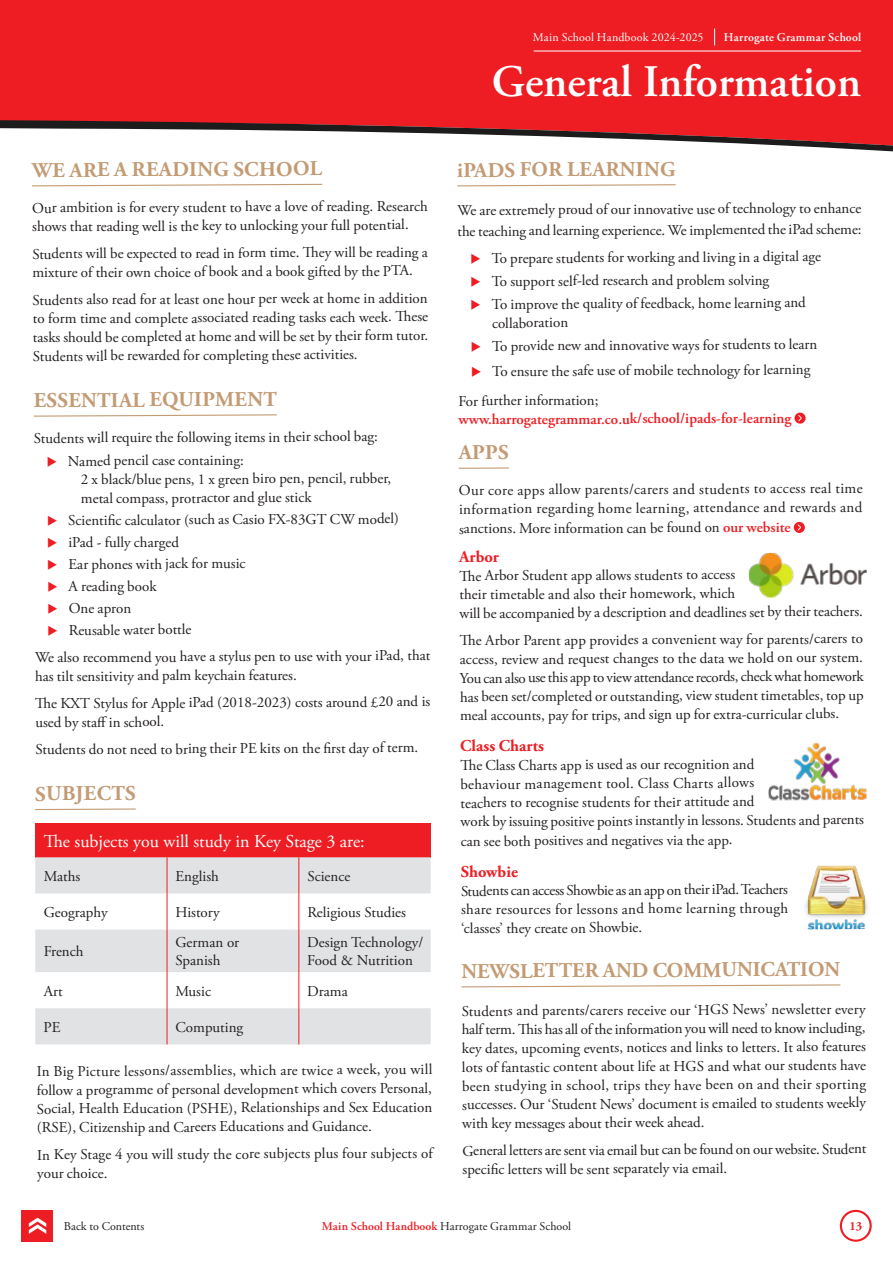
<style>
.page{position:relative;width:893px;height:1263px;background:#fff}
.page>*{position:absolute;margin:0;border:0;box-sizing:border-box;transform-origin:0 0}
.t1{font:600 45px "Adobe Garamond Pro";color:#fff}
.t2{font:700 21px "Adobe Garamond Pro";letter-spacing:.01em;color:#c39b74}
.t3{font:18px "Adobe Garamond Pro";color:#fff}
.t4{font:700 16.5px "Adobe Garamond Pro";letter-spacing:-.005em;color:#ee1d23}
.t5{font:15px/18.8px "Adobe Garamond Pro";letter-spacing:-.005em;color:#231f20}
.t6{font:15px/18.8px "Adobe Garamond Pro";letter-spacing:.015em;color:#231f20}
.t7{font:600 15px "Adobe Garamond Pro";color:#ee1d23}
.t8{font:700 12.3px "Adobe Garamond Pro";color:#ee1d23}
.t9{font:12px "Adobe Garamond Pro";letter-spacing:.005em;color:#231f20}
.t10{font:12px "Adobe Garamond Pro";letter-spacing:.015em;color:#fff}
.t11{font:600 12px "Adobe Garamond Pro";letter-spacing:.02em;color:#fff}
.s1{color:#ee1d23}
.s2{font-weight:600;color:#ee1d23}
</style>
<div class="page">
<div style="left:0;top:0;width:893px;height:109px;background:#ee1d23"></div>
<div style="left:840px;top:1210px;width:32px;height:32px;border:2px solid #ee1d23;border-radius:50%"></div>
<div style="left:21px;top:1210px;width:32px;height:32px;background:#ee1d23"></div>
<svg style="left:29px;top:1218px;width:17px;height:16px"></svg>
<svg style="left:714px;top:28px;width:1px;height:17px"></svg>
<hr style="left:534px;top:51px;width:327px;height:1px;background:#fff">
<div style="left:0;top:109px;width:893px;height:7px;background:#ee1d23"></div>
<svg style="left:0;top:116px;width:893px;height:36px"></svg>
<svg style="left:457px;top:184px;width:219px;height:3px"></svg>
<svg style="left:794px;top:413px;width:12px;height:11px"></svg>
<svg style="left:798px;top:415px;width:4px;height:6px"></svg>
<hr style="left:459px;top:467px;width:50px;height:2px;background:#c39b74">
<div style="left:794px;top:522px;width:11px;height:11px;background:#ee1d23;border-radius:50%"></div>
<svg style="left:798px;top:524px;width:3px;height:6px"></svg>
<svg style="left:461px;top:984px;width:380px;height:4px"></svg>
<svg style="left:35px;top:808px;width:101px;height:3px"></svg>
<div style="left:35px;top:823px;width:396px;height:34px;background:#ee1d23"></div>
<svg style="left:35px;top:857px;width:396px;height:187px;fill:#e1e2e4"></svg>
<hr style="left:167px;top:857px;width:1px;height:36px;background:#ee1d23">
<hr style="left:298px;top:857px;width:1px;height:36px;background:#ee1d23">
<hr style="left:167px;top:893px;width:1px;height:36px;background:#ee1d23">
<hr style="left:298px;top:893px;width:1px;height:36px;background:#ee1d23">
<hr style="left:167px;top:929px;width:1px;height:43px;background:#ee1d23">
<hr style="left:298px;top:929px;width:1px;height:43px;background:#ee1d23">
<hr style="left:167px;top:972px;width:1px;height:36px;background:#ee1d23">
<hr style="left:298px;top:972px;width:1px;height:36px;background:#ee1d23">
<hr style="left:167px;top:1008px;width:1px;height:36px;background:#ee1d23">
<hr style="left:298px;top:1008px;width:1px;height:36px;background:#ee1d23">
<img style="left:805px;top:865px;width:63px;height:64px">
<img style="left:749px;top:552px;width:118px;height:46px">
<img style="left:768px;top:743px;width:98px;height:57px">
<svg style="left:32px;top:183px;width:291px;height:4px"></svg>
<svg style="left:33px;top:414px;width:244px;height:3px"></svg>
<p class="t10" style="left:533px;top:30px;width:172px">Main School Handbook 2024-2025</p>
<p class="t11" style="left:724px;top:30px;width:139px">Harrogate Grammar School</p>
<h1 class="t1" style="left:492px;top:56px;width:371px">General Information</h1>
<h2 class="t2" style="left:32px;top:157px;width:292px">WE ARE A READING SCHOOL</h2>
<p class="t5" style="left:32px;top:198px;width:397px">Our ambition is for every student to have a love of reading. Research shows that reading well is the key to unlocking your full potential.</p>
<p class="t5" style="left:32px;top:244px;width:397px">Students will be expected to read in form time. They will be reading a mixture of their own choice of book and a book gifted by the PTA.</p>
<p class="t5" style="left:33px;top:290px;width:397px;text-align:justify">Students also read for at least one hour per week at home in addition to form time and complete associated reading tasks each week. These tasks should be completed at home and will be set by their form tutor.<br>Students will be rewarded for completing these activities.</p>
<h2 class="t2" style="left:34px;top:388px;width:245px">ESSENTIAL EQUIPMENT</h2>
<p class="t5" style="left:34px;top:428px;width:346px">Students will require the following items in their school bag:</p>
<p class="t5" style="left:81px;top:452px;width:312px;text-indent:-34px"><span class="s1">◆</span> Named pencil case containing:<br>2 x black/blue pens, 1 x green biro pen, pencil, rubber, metal compass, protractor and glue stick</p>
<p class="t5" style="left:47px;top:511px;width:354px"><span class="s1">◆</span> Scientific calculator (such as Casio FX-83GT CW model)</p>
<p class="t5" style="left:47px;top:533px;width:133px"><span class="s1">◆</span> iPad - fully charged</p>
<p class="t5" style="left:47px;top:555px;width:200px"><span class="s1">◆</span> Ear phones with jack for music</p>
<p class="t5" style="left:47px;top:577px;width:111px"><span class="s1">◆</span> A reading book</p>
<p class="t5" style="left:47px;top:599px;width:85px"><span class="s1">◆</span> One apron</p>
<p class="t5" style="left:35px;top:617px;width:397px;line-height:26.7px;text-indent:13px"><span class="s1">◆</span> Reusable water bottle<br>We also recommend you have a stylus pen to use with your iPad, that</p>
<p class="t5" style="left:35px;top:663px;width:397px;line-height:26.8px">has tilt sensitivity and palm keychain features.<br>The KXT Stylus for Apple iPad (2018-2023) costs around £20 and is</p>
<p class="t5" style="left:35px;top:709px;width:385px;line-height:26.5px">used by staff in school.<br>Students do not need to bring their PE kits on the first day of term.</p>
<h2 class="t2" style="left:35px;top:781px;width:102px">SUBJECTS</h2>
<p class="t3" style="left:44px;top:830px;width:322px">The subjects you will study in Key Stage 3 are:</p>
<p class="t5" style="left:44px;top:867px;width:38px">Maths</p>
<p class="t5" style="left:176px;top:867px;width:45px">English</p>
<p class="t5" style="left:307px;top:867px;width:44px">Science</p>
<p class="t5" style="left:44px;top:903px;width:65px">Geography</p>
<p class="t5" style="left:176px;top:903px;width:46px">History</p>
<p class="t5" style="left:307px;top:903px;width:100px">Religious Studies</p>
<p class="t5" style="left:44px;top:943px;width:41px">French</p>
<p class="t5" style="left:175px;top:934px;width:65px;line-height:18px">German or<br>Spanish</p>
<p class="t5" style="left:307px;top:934px;width:117px;line-height:18px">Design Technology/<br>Food &amp; Nutrition</p>
<p class="t5" style="left:44px;top:982px;width:21px">Art</p>
<p class="t5" style="left:175px;top:982px;width:37px">Music</p>
<p class="t5" style="left:307px;top:982px;width:42px">Drama</p>
<p class="t5" style="left:44px;top:1018px;width:18px">PE</p>
<p class="t5" style="left:175px;top:1018px;width:69px">Computing</p>
<p class="t5" style="left:37px;top:1061px;width:397px;text-align:justify">In Big Picture lessons/assemblies, which are twice a week, you will follow a programme of personal development which covers Personal, Social, Health Education (PSHE), Relationships and Sex Education (RSE), Citizenship and Careers Educations and Guidance.</p>
<p class="t5" style="left:37px;top:1144px;width:397px;line-height:19.6px">In Key Stage 4 you will study the core subjects plus four subjects of your choice.</p>
<h2 class="t2" style="left:457px;top:157px;width:220px">iPADS FOR LEARNING</h2>
<p class="t5" style="left:457px;top:199px;width:406px;line-height:21.1px">We are extremely proud of our innovative use of technology to enhance the teaching and learning experience. We implemented the iPad scheme:</p>
<p class="t5" style="left:470px;top:248px;width:352px"><span class="s1">◆</span> To prepare students for working and living in a digital age</p>
<p class="t5" style="left:470px;top:272px;width:300px"><span class="s1">◆</span> To support self-led research and problem solving</p>
<p class="t5" style="left:492px;top:294px;width:315px;line-height:19.4px;text-indent:-21px"><span class="s1">◆</span> To improve the quality of feedback, home learning and collaboration</p>
<p class="t5" style="left:471px;top:336px;width:348px"><span class="s1">◆</span> To provide new and innovative ways for students to learn</p>
<p class="t5" style="left:458px;top:356px;width:354px;line-height:30.2px;text-indent:13px"><span class="s1">◆</span> To ensure the safe use of mobile technology for learning<br>For further information;</p>
<p class="t7" style="left:458px;top:410px;width:334px">www.harrogategrammar.co.uk/school/ipads-for-learning</p>
<h2 class="t2" style="left:459px;top:440px;width:51px">APPS</h2>
<p class="t6" style="left:459px;top:480px;width:405px">Our core apps allow parents/carers and students to access real time information regarding home learning, attendance and rewards and</p>
<p class="t5" style="left:459px;top:519px;width:333px">sanctions. More information can be found on <span class="s2">our website</span></p>
<p class="t4" style="left:459px;top:547px;width:41px">Arbor</p>
<p class="t5" style="left:459px;top:566px;width:405px">The Arbor Student app allows students to access<br>their timetable and also their homework, which<br>will be accompanied by a description and deadlines set by their teachers.</p>
<p class="t5" style="left:460px;top:631px;width:406px;text-align:justify">The Arbor Parent app provides a convenient way for parents/carers to access, review and request changes to the data we hold on our system.<br>You can also use this app to view attendance records, check what homework has been set/completed or outstanding, view student timetables, top up meal accounts, pay for trips, and sign up for extra-curricular clubs.</p>
<p class="t4" style="left:460px;top:736px;width:85px">Class Charts</p>
<p class="t5" style="left:460px;top:756px;width:405px">The Class Charts app is used as our recognition and<br>behaviour management tool. Class Charts allows<br>teachers to recognise students for their attitude and<br>work by issuing positive points instantly in lessons. Students and parents</p>
<p class="t5" style="left:461px;top:831px;width:273px">can see both positives and negatives via the app.</p>
<p class="t4" style="left:461px;top:862px;width:59px">Showbie</p>
<p class="t5" style="left:461px;top:881px;width:329px;text-align:justify">Students can access Showbie as an app on their iPad. Teachers share resources for lessons and home learning through ‘classes’ they create on Showbie.</p>
<h2 class="t2" style="left:461px;top:958px;width:380px">NEWSLETTER AND COMMUNICATION</h2>
<p class="t5" style="left:462px;top:1001px;width:406px;text-align:justify">Students and parents/carers receive our ‘HGS News’ newsletter every half term. This has all of the information you will need to know including, key dates, upcoming events, notices and links to letters. It also features lots of fantastic content about life at HGS and what our students have been studying in school, trips they have been on and their sporting successes. Our ‘Student News’ document is emailed to students weekly with key messages about their week ahead.</p>
<p class="t5" style="left:462px;top:1141px;width:405px">General letters are sent via email but can be found on our website. Student specific letters will be sent separately via email.</p>
<p class="t9" style="left:64px;top:1219px;width:82px">Back to Contents</p>
<p class="t9" style="left:322px;top:1219px;width:251px"><span class="s2">Main School Handbook</span> Harrogate Grammar School</p>
<p class="t8" style="left:849px;top:1219px;width:14px">13</p>
</div>
